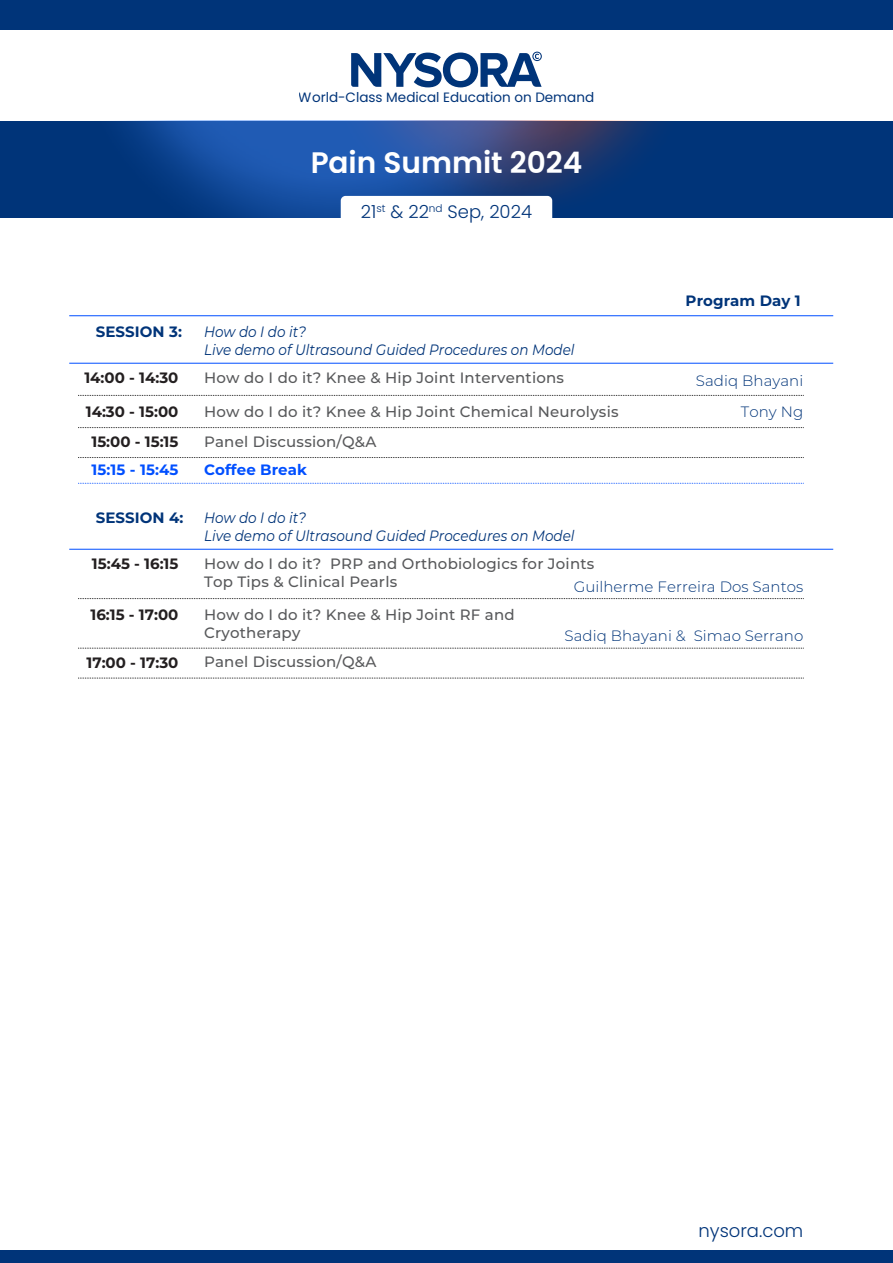
<style>
.page{position:relative;width:893px;height:1263px;background:#fff}
.page>*{position:absolute;margin:0;border:0;box-sizing:border-box;transform-origin:0 0}
.t1{font:600 29.55px "Poppins";color:#fff}
.t2{font:300 18px "Poppins";color:#003479}
.t3{font:500 15px/18px "Montserrat";letter-spacing:.015em;color:#58595b}
.t4{font:italic 15px/18px "Montserrat";color:#003479;scale:.9 1}
.t5{font:300 15px "Montserrat";letter-spacing:.005em;color:#003479}
.t6{font:700 15px "Montserrat";color:#231f20}
.t7{font:700 15px "Montserrat";letter-spacing:.005em;color:#003479}
.t8{font:700 15px "Montserrat";letter-spacing:.005em;color:#004fff}
.t9{font:13.5px "Poppins";color:#003479}
</style>
<div class="page">
<div style="left:0;top:121px;width:893px;height:97px;background:#003479"></div>
<div style="left:0;top:0;width:893px;height:30px;background:#003479"></div>
<img style="left:616px;top:121px;width:37px;height:43px">
<img style="left:123px;top:121px;width:493px;height:97px">
<div style="left:341px;top:196px;width:211px;height:22px;background:#fff"></div>
<svg style="left:351px;top:52px;width:191px;height:35px"></svg>
<hr style="left:69px;top:315px;width:764px;height:1px;background:#004fff">
<svg style="left:78px;top:457px;width:725px;height:1px"></svg>
<svg style="left:78px;top:483px;width:725px;height:1px"></svg>
<hr style="left:69px;top:363px;width:764px;height:1px;background:#004fff">
<svg style="left:78px;top:395px;width:725px;height:1px"></svg>
<svg style="left:78px;top:427px;width:725px;height:1px"></svg>
<svg style="left:78px;top:678px;width:725px;height:1px"></svg>
<hr style="left:69px;top:549px;width:764px;height:1px;background:#004fff">
<svg style="left:78px;top:598px;width:725px;height:1px"></svg>
<svg style="left:78px;top:648px;width:725px;height:1px"></svg>
<div style="left:0;top:1251px;width:893px;height:12px;background:#003479"></div>
<p class="t9" style="left:299px;top:90px;width:297px">World-Class Medical Education on Demand</p>
<h1 class="t1" style="left:310px;top:145px;width:274px">Pain Summit 2024</h1>
<p class="t2" style="left:361px;top:201px;width:173px">21<sup>st</sup> &amp; 22<sup>nd</sup> Sep, 2024</p>
<p class="t7" style="left:96px;top:321px;width:88px">SESSION 3:</p>
<p class="t4" style="left:204px;top:322px;width:413px">How do I do it?<br>Live demo of Ultrasound Guided Procedures on Model</p>
<p class="t6" style="left:84px;top:367px;width:96px">14:00 - 14:30</p>
<p class="t3" style="left:204px;top:368px;width:362px">How do I do it? Knee &amp; Hip Joint Interventions</p>
<p class="t6" style="left:86px;top:401px;width:94px">14:30 - 15:00</p>
<p class="t3" style="left:204px;top:402px;width:416px">How do I do it? Knee &amp; Hip Joint Chemical Neurolysis</p>
<p class="t6" style="left:92px;top:431px;width:88px">15:00 - 15:15</p>
<p class="t3" style="left:204px;top:432px;width:174px">Panel Discussion/Q&amp;A</p>
<p class="t8" style="left:92px;top:459px;width:88px">15:15 - 15:45</p>
<p class="t8" style="left:204px;top:459px;width:104px">Coffee Break</p>
<p class="t7" style="left:686px;top:290px;width:117px">Program Day 1</p>
<p class="t5" style="left:696px;top:370px;width:109px">Sadiq Bhayani</p>
<p class="t5" style="left:741px;top:402px;width:64px">Tony Ng</p>
<p class="t7" style="left:96px;top:507px;width:89px">SESSION 4:</p>
<p class="t4" style="left:204px;top:508px;width:413px">How do I do it?<br>Live demo of Ultrasound Guided Procedures on Model</p>
<p class="t6" style="left:92px;top:553px;width:88px">15:45 - 16:15</p>
<p class="t3" style="left:204px;top:554px;width:392px">How do I do it? PRP and Orthobiologics for Joints<br>Top Tips &amp; Clinical Pearls</p>
<p class="t6" style="left:90px;top:604px;width:89px">16:15 - 17:00</p>
<p class="t3" style="left:204px;top:605px;width:312px">How do I do it? Knee &amp; Hip Joint RF and<br>Cryotherapy</p>
<p class="t5" style="left:574px;top:576px;width:231px">Guilherme Ferreira Dos Santos</p>
<p class="t5" style="left:565px;top:626px;width:240px">Sadiq Bhayani &amp; Simao Serrano</p>
<p class="t6" style="left:86px;top:651px;width:93px">17:00 - 17:30</p>
<p class="t3" style="left:204px;top:652px;width:174px">Panel Discussion/Q&amp;A</p>
<p class="t2" style="left:698px;top:1220px;width:106px">nysora.com</p>
</div>
